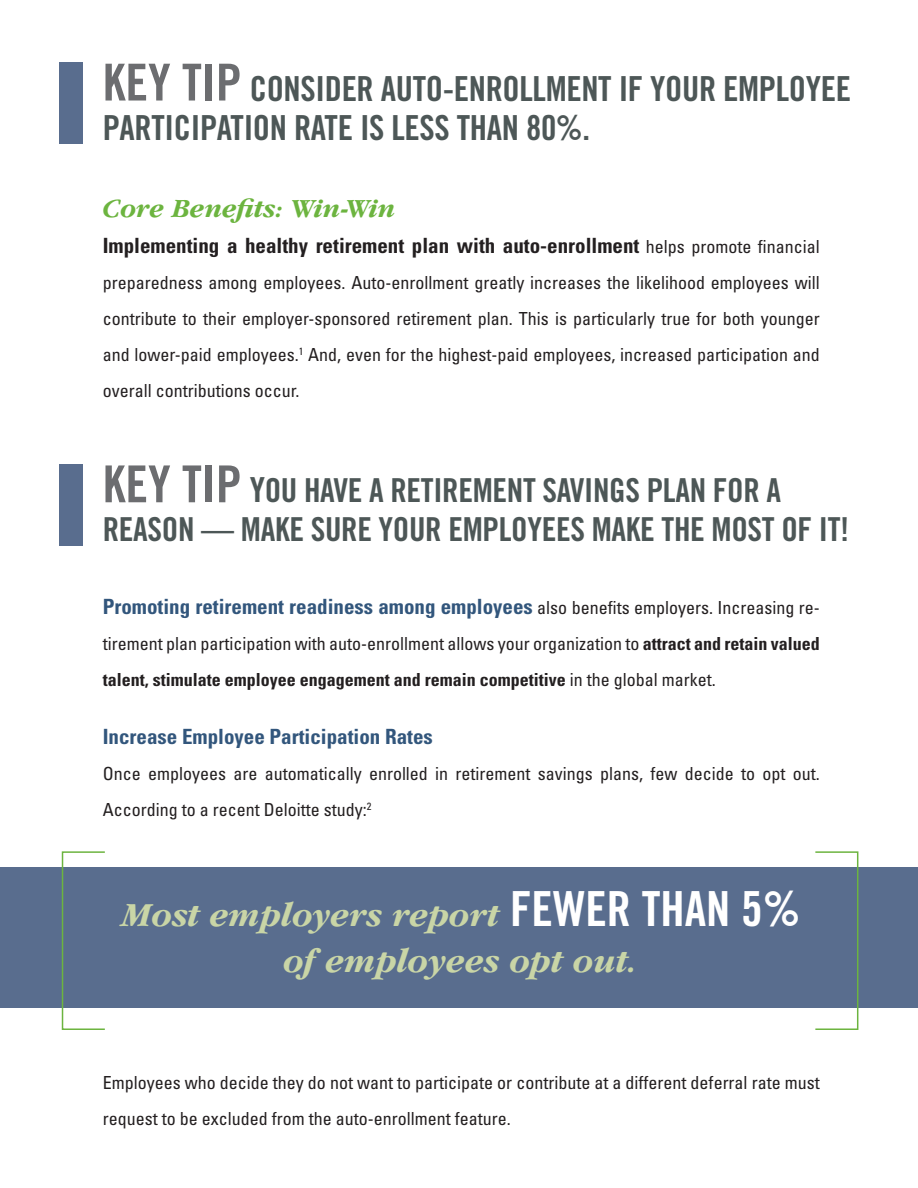
<style>
.page{position:relative;width:918px;height:1188px;background:#fff}
.page>*{position:absolute;margin:0;border:0;box-sizing:border-box;transform-origin:0 0}
.t1{font:italic 700 34.8px/46.5px "Garamond IT Cby BT";color:#c9d5a6;text-align:center}
.t2{font:34.5px/39px "Trade Gothic Bold Cond Twenty";letter-spacing:-.01em;color:#4d5757}
.t3{font:33px/39px "Trade Gothic Bold Cond Twenty";letter-spacing:-.01em;color:#4d5757}
.t4{font:italic 700 27px "Garamond IT Cby BT";color:#6cb43f}
.t5{font:700 condensed 21px "Univers";color:#32567c}
.t6{font:700 condensed 21px "Univers";color:#231f20}
.t7{font:condensed 18px/36px "Univers";color:#231f20}
.s1{font-size:51px;color:#6c6d70}
.s2{font-weight:400;font-size:18px}
.s3{font-size:34.5px}
.s4{font-weight:400;font-size:18px;color:#231f20}
.s5{font-weight:700}
.s6{font-family:"Trade Gothic Bold Cond Twenty";font-weight:400;font-style:normal;font-size:48.3px;color:#fff}
</style>
<div class="page">
<div style="left:0;top:867px;width:918px;height:141px;background:#596d8e"></div>
<div style="left:60px;top:63px;width:23px;height:81px;background:#596d8e"></div>
<div style="left:60px;top:465px;width:23px;height:81px;background:#596d8e"></div>
<div style="left:62px;top:851px;width:44px;height:179px;border:2px solid #6cb43f"></div>
<div style="left:815px;top:851px;width:43px;height:179px;border:2px solid #6cb43f"></div>
<p class="t2" style="left:103px;top:68px;width:750px"><span class="s1">KEY TIP</span> CONSIDER AUTO-ENROLLMENT IF YOUR EMPLOYEE<br>PARTICIPATION RATE IS LESS THAN 80%.</p>
<p class="t4" style="left:103px;top:192px;width:294px">Core Benefits: Win-Win</p>
<p class="t6" style="left:103px;top:232px;width:719px">Implementing a healthy retirement plan with auto-enrollment <span class="s2">helps promote financial</span></p>
<p class="t7" style="left:103px;top:264px;width:719px;text-align:justify">preparedness among employees. Auto-enrollment greatly increases the likelihood employees will contribute to their employer-sponsored retirement plan. This is particularly true for both younger and lower-paid employees.<sup>1</sup> And, even for the highest-paid employees, increased participation and overall contributions occur.</p>
<p class="t3" style="left:103px;top:471px;width:748px"><span class="s1">KEY TIP</span> <span class="s3">Y</span>OU HAVE A RETIREMENT SAVINGS PLAN FOR A<br>REASON — MAKE SURE YOUR EMPLOYEES MAKE THE MOST OF IT!</p>
<p class="t5" style="left:103px;top:594px;width:719px">Promoting retirement readiness among employees <span class="s4">also benefits employers. Increasing re-</span></p>
<p class="t7" style="left:103px;top:626px;width:719px">tirement plan participation with auto-enrollment allows your organization to <span class="s5">attract and retain valued talent, stimulate employee engagement and remain competitive</span> in the global market.</p>
<p class="t5" style="left:103px;top:724px;width:332px">Increase Employee Participation Rates</p>
<p class="t7" style="left:103px;top:755px;width:719px">Once employees are automatically enrolled in retirement savings plans, few decide to opt out.<br>According to a recent Deloitte study:<sup>2</sup></p>
<p class="t1" style="left:122px;top:891px;width:679px">Most employers report <span class="s6">FEWER THAN 5% </span>of employees opt out.</p>
<p class="t7" style="left:103px;top:1064px;width:719px">Employees who decide they do not want to participate or contribute at a different deferral rate must request to be excluded from the auto-enrollment feature.</p>
</div>
